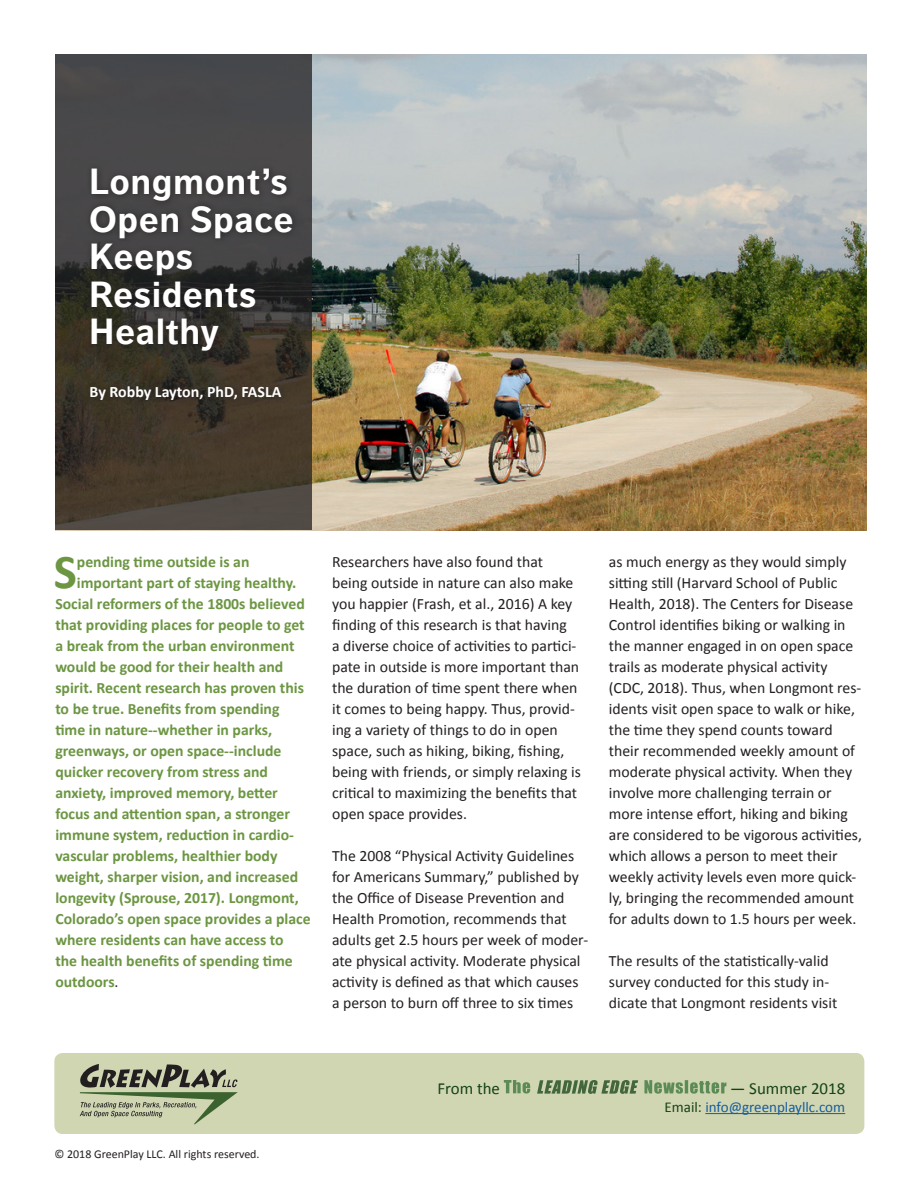
<style>
.page{position:relative;width:918px;height:1188px;background:#fff}
.page>*{position:absolute;margin:0;border:0;box-sizing:border-box;transform-origin:0 0}
.t1{font:700 48.9px "Calibri";color:#6c9642}
.t2{font:700 36px/37.5px "Dagny Pro";letter-spacing:.03em;color:#fff}
.t3{font:16.8px "Calibri";color:#154217}
.t4{font:700 15.9px "Calibri";color:#fff}
.t5{font:15.75px/21px "Calibri";color:#231f20}
.t6{font:700 15.75px "Calibri";color:#6c9642}
.t7{font:15px "Calibri";color:#175d9e}
.t8{font:12px "Calibri";color:#231f20}
.s1{font-weight:400;color:#231f20}
.s2{color:#154217}
</style>
<div class="page">
<img style="left:312px;top:55px;width:554px;height:475px">
<div style="left:54px;top:1053px;width:810px;height:81px;background:#d0d6b2;border-radius:8px"></div>
<svg style="left:80px;top:1064px;width:158px;height:60px"></svg>
<hr style="left:705px;top:1113px;width:140px;height:1px;background:#175d9e">
<svg style="left:537px;top:1080px;width:101px;height:14px"></svg>
<svg style="left:504px;top:1080px;width:26px;height:14px"></svg>
<svg style="left:644px;top:1080px;width:82px;height:14px"></svg>
<svg style="left:55px;top:55px;width:257px;height:475px;fill:#474645"></svg>
<div style="left:84px;top:163px;width:216px;height:245px;background:#231f20;opacity:.75"></div>
<p class="t2" style="left:90px;top:163px;width:205px">Longmont’s<br>Open Space</p>
<p class="t2" style="left:90px;top:238px;width:105px">Keeps</p>
<p class="t2" style="left:90px;top:276px;width:168px">Residents<br>Healthy</p>
<p class="t4" style="left:90px;top:382px;width:193px">By Robby Layton, PhD, FASLA</p>
<p class="t1" style="left:54px;top:541px;width:25px">S</p>
<p class="t6" style="left:77px;top:552px;width:174px">pending time outside is an</p>
<p class="t6" style="left:77px;top:573px;width:221px">important part of staying healthy.</p>
<p class="t6" style="left:55px;top:594px;width:251px">Social reformers of the 1800s believed</p>
<p class="t6" style="left:55px;top:615px;width:251px">that providing places for people to get</p>
<p class="t6" style="left:55px;top:636px;width:241px">a break from the urban environment</p>
<p class="t6" style="left:55px;top:657px;width:230px">would be good for their health and</p>
<p class="t6" style="left:55px;top:678px;width:250px">spirit. Recent research has proven this</p>
<p class="t6" style="left:55px;top:699px;width:226px">to be true. Benefits from spending</p>
<p class="t6" style="left:55px;top:720px;width:218px">time in nature--whether in parks,</p>
<p class="t6" style="left:55px;top:741px;width:228px">greenways, or open space--include</p>
<p class="t6" style="left:55px;top:762px;width:214px">quicker recovery from stress and</p>
<p class="t6" style="left:55px;top:783px;width:224px">anxiety, improved memory, better</p>
<p class="t6" style="left:55px;top:804px;width:236px">focus and attention span, a stronger</p>
<p class="t6" style="left:55px;top:825px;width:240px">immune system, reduction in cardio-</p>
<p class="t6" style="left:55px;top:846px;width:224px">vascular problems, healthier body</p>
<p class="t6" style="left:55px;top:867px;width:244px">weight, sharper vision, and increased</p>
<p class="t6" style="left:55px;top:888px;width:245px">longevity (Sprouse, 2017). Longmont,</p>
<p class="t6" style="left:55px;top:909px;width:257px">Colorado’s open space provides a place</p>
<p class="t6" style="left:55px;top:930px;width:230px">where residents can have access to</p>
<p class="t6" style="left:55px;top:951px;width:239px">the health benefits of spending time</p>
<p class="t6" style="left:55px;top:972px;width:65px">outdoors<span class="s1">.</span></p>
<p class="t5" style="left:332px;top:550px;width:250px">Researchers have also found that being outside in nature can also make you happier (Frash, et al., 2016) A key finding of this research is that having<br>a diverse choice of activities to partici&shy;pate in outside is more important than the duration of time spent there when it comes to being happy. Thus, provid&shy;ing a variety of things to do in open space, such as hiking, biking, fishing, being with friends, or simply relaxing is critical to maximizing the benefits that open space provides.</p>
<p class="t5" style="left:332px;top:844px;width:258px">The 2008 “Physical Activity Guidelines for Americans Summary,” published by the Office of Disease Prevention and Health Promotion, recommends that adults get 2.5 hours per week of moder&shy;ate physical activity. Moderate physical activity is defined as that which causes a person to burn off three to six times</p>
<p class="t5" style="left:609px;top:550px;width:255px">as much energy as they would simply sitting still (Harvard School of Public Health, 2018). The Centers for Disease Control identifies biking or walking in the manner engaged in on open space trails as moderate physical activity (CDC, 2018). Thus, when Longmont res&shy;idents visit open space to walk or hike, the time they spend counts toward their recommended weekly amount of moderate physical activity. When they involve more challenging terrain or more intense effort, hiking and biking are considered to be vigorous activities, which allows a person to meet their weekly activity levels even more quick&shy;ly, bringing the recommended amount for adults down to 1.5 hours per week.</p>
<p class="t5" style="left:609px;top:949px;width:230px">The results of the statistically-valid survey conducted for this study in&shy;dicate that Longmont residents visit</p>
<p class="t8" style="left:54px;top:1147px;width:207px">© 2018 GreenPlay LLC. All rights reserved.</p>
<p class="t3" style="left:438px;top:1078px;width:64px">From the</p>
<p class="t3" style="left:730px;top:1078px;width:116px">— Summer 2018</p>
<p class="t7" style="left:665px;top:1098px;width:182px"><span class="s2">Email:</span> info@greenplayllc.com</p>
</div>
